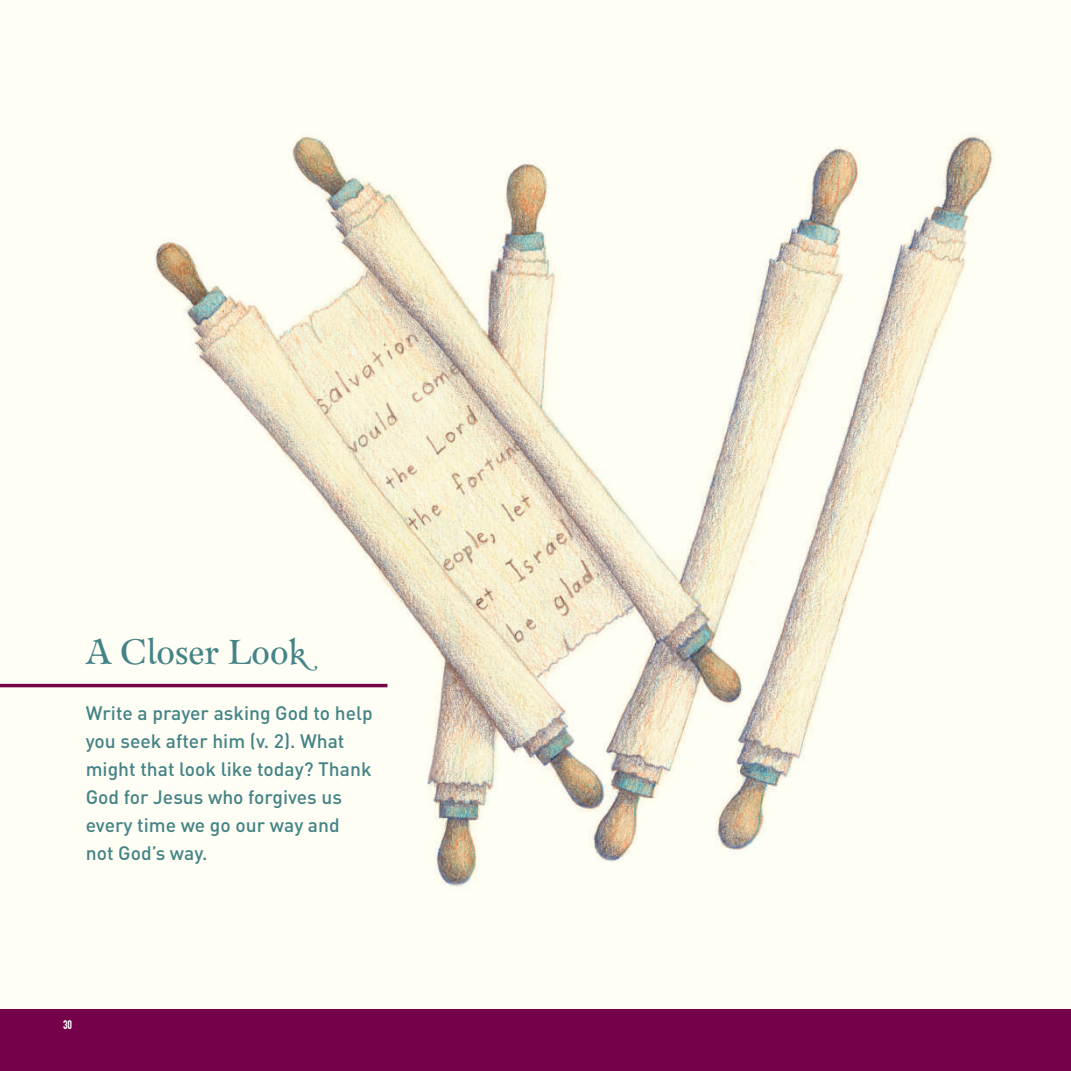
<style>
.page{position:relative;width:1071px;height:1071px;background:#fff}
.page>*{position:absolute;margin:0;border:0;box-sizing:border-box;transform-origin:0 0}
.t1{font:36.75px "Abendschroth";color:#448387}
.t2{font:500 19.25px/28px "DIN";color:#448387}
.t3{font:700 12.25px "DIN Condensed";color:#fff}
</style>
<div class="page">
<img style="left:21px;top:0;width:1050px;height:1009px">
<div style="left:0;top:1009px;width:1071px;height:62px;background:#740149"></div>
<hr style="left:0;top:684px;width:387px;height:3px;background:#740149">
<h1 class="t1" style="left:86px;top:629px;width:222px">A Closer Look</h1>
<p class="t2" style="left:86px;top:698px;width:288px">Write a prayer asking God to help you seek after him (v. 2). What might that look like today? Thank<br>God for Jesus who forgives us every time we go our way and<br>not God’s way.</p>
<p class="t3" style="left:63px;top:1017px;width:11px">30</p>
</div>
